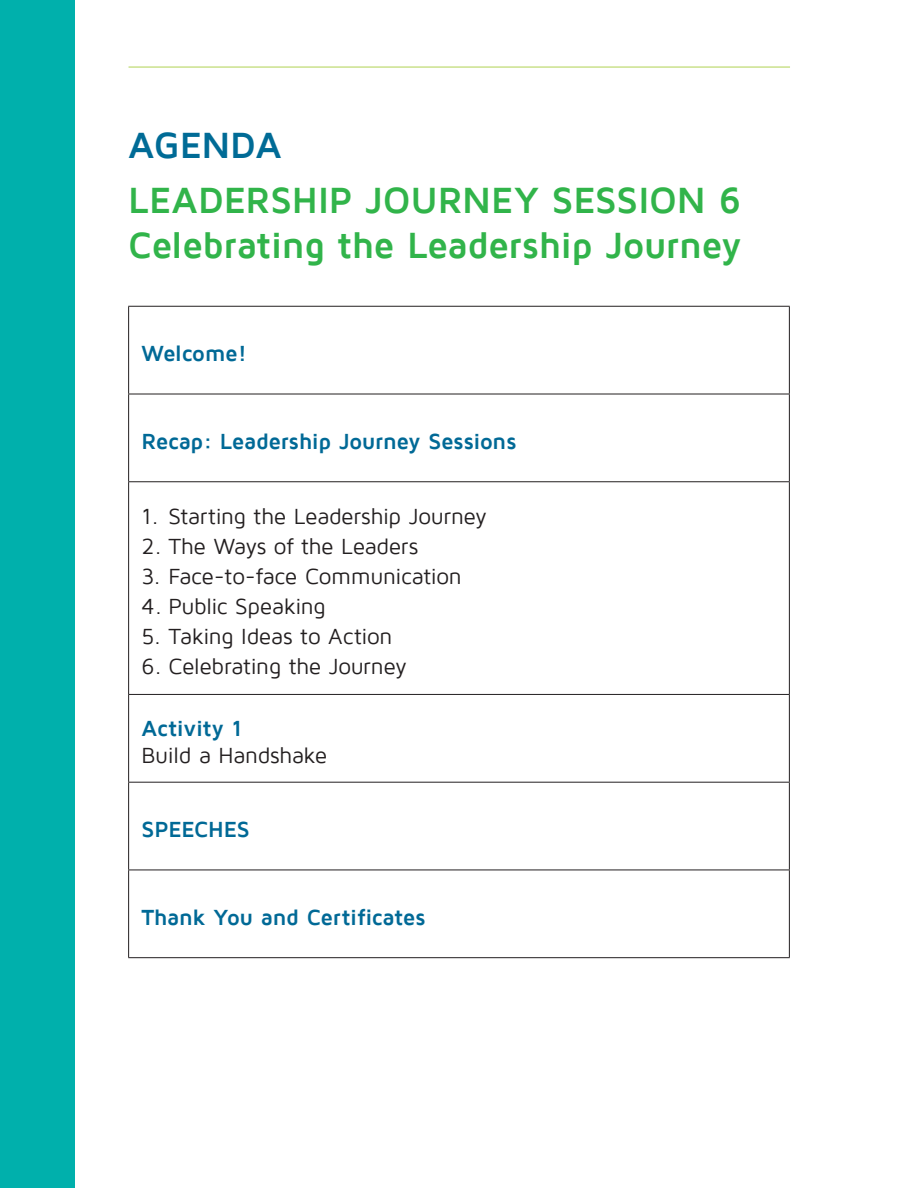
<style>
.page{position:relative;width:918px;height:1188px;background:#fff}
.page>*{position:absolute;margin:0;border:0;box-sizing:border-box;transform-origin:0 0}
.t1{font:700 37.5px/45px "Maven Pro";letter-spacing:-.015em;color:#31b44a}
.t2{font:700 37.5px "Maven Pro";letter-spacing:-.01em;color:#006b96}
.t3{font:22.5px "Maven Pro";letter-spacing:-.015em;color:#231f20}
.t4{font:700 22.5px "Maven Pro";letter-spacing:-.015em;color:#006996}
</style>
<div class="page">
<div style="left:0;top:0;width:74px;height:1188px;background:#00b0ac"></div>
<hr style="left:129px;top:67px;width:661px;height:1px;background:#b0d352">
<hr style="left:128px;top:306px;width:662px;height:1px;background:#231f20">
<hr style="left:128px;top:307px;width:1px;height:87px;background:#231f20">
<hr style="left:789px;top:307px;width:1px;height:87px;background:#231f20">
<hr style="left:128px;top:394px;width:662px;height:1px;background:#231f20">
<hr style="left:128px;top:394px;width:1px;height:87px;background:#231f20">
<hr style="left:789px;top:394px;width:1px;height:87px;background:#231f20">
<hr style="left:128px;top:481px;width:662px;height:1px;background:#231f20">
<hr style="left:128px;top:482px;width:1px;height:212px;background:#231f20">
<hr style="left:789px;top:482px;width:1px;height:212px;background:#231f20">
<hr style="left:128px;top:694px;width:662px;height:1px;background:#231f20">
<hr style="left:128px;top:695px;width:1px;height:87px;background:#231f20">
<hr style="left:789px;top:695px;width:1px;height:87px;background:#231f20">
<hr style="left:128px;top:782px;width:662px;height:1px;background:#231f20">
<hr style="left:128px;top:783px;width:1px;height:87px;background:#231f20">
<hr style="left:789px;top:783px;width:1px;height:87px;background:#231f20">
<hr style="left:128px;top:870px;width:662px;height:1px;background:#231f20">
<hr style="left:128px;top:870px;width:1px;height:87px;background:#231f20">
<hr style="left:789px;top:870px;width:1px;height:87px;background:#231f20">
<hr style="left:128px;top:957px;width:662px;height:1px;background:#231f20">
<h1 class="t2" style="left:128px;top:125px;width:155px">AGENDA</h1>
<h1 class="t1" style="left:128px;top:178px;width:615px">LEADERSHIP JOURNEY SESSION 6<br>Celebrating the Leadership Journey</h1>
<p class="t4" style="left:141px;top:341px;width:107px">Welcome!</p>
<p class="t4" style="left:141px;top:429px;width:377px">Recap: Leadership Journey Sessions</p>
<p class="t3" style="left:141px;top:505px;width:347px">1. Starting the Leadership Journey</p>
<p class="t3" style="left:141px;top:535px;width:278px">2. The Ways of the Leaders</p>
<p class="t3" style="left:141px;top:565px;width:322px">3. Face-to-face Communication</p>
<p class="t3" style="left:141px;top:595px;width:186px">4. Public Speaking</p>
<p class="t3" style="left:141px;top:625px;width:253px">5. Taking Ideas to Action</p>
<p class="t3" style="left:141px;top:655px;width:267px">6. Celebrating the Journey</p>
<p class="t4" style="left:141px;top:716px;width:103px">Activity 1</p>
<p class="t3" style="left:141px;top:743px;width:188px">Build a Handshake</p>
<p class="t4" style="left:141px;top:817px;width:110px">SPEECHES</p>
<p class="t4" style="left:141px;top:905px;width:286px">Thank You and Certificates</p>
</div>
